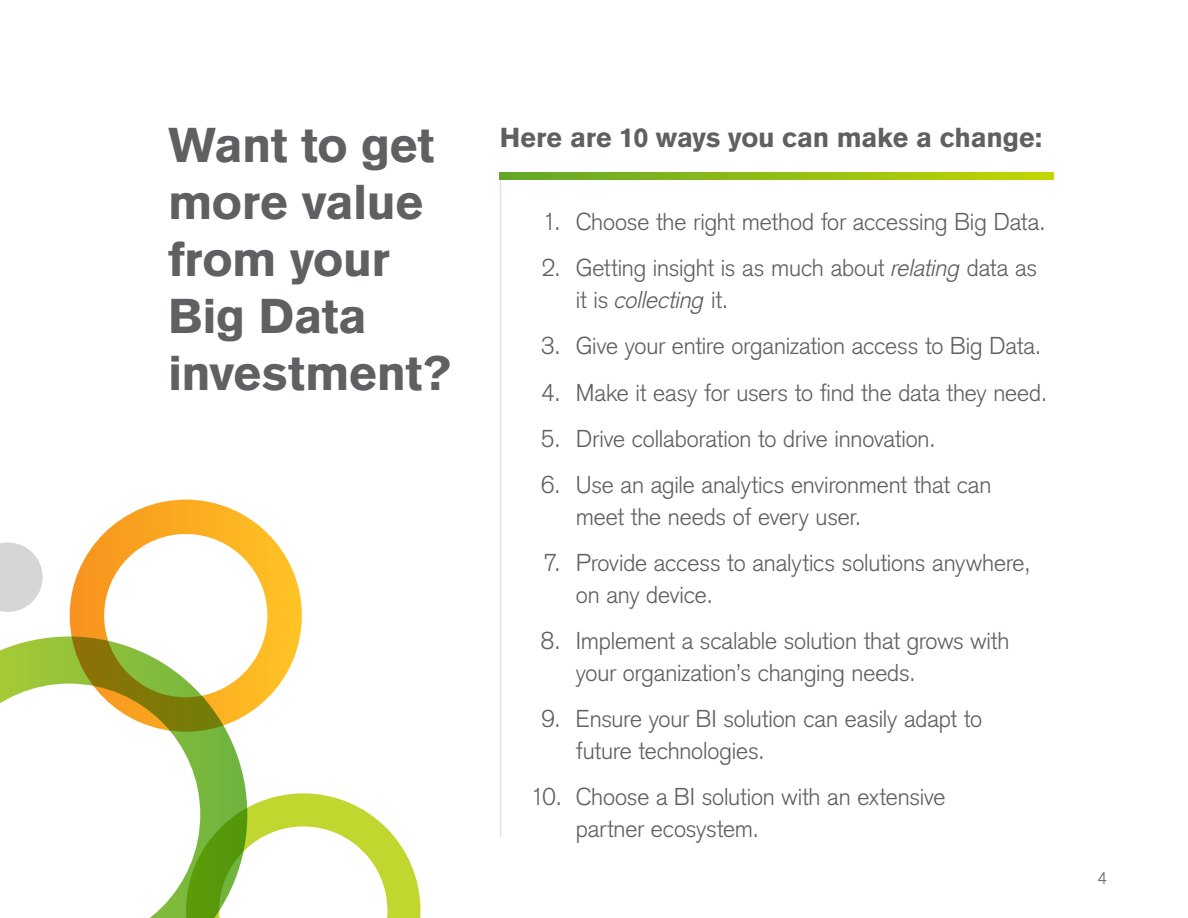
<style>
.page{position:relative;width:1188px;height:918px;background:#fff}
.page>*{position:absolute;margin:0;border:0;box-sizing:border-box;transform-origin:0 0}
.t1{font:900 48px/57px "Basic Commercial LT Pro";letter-spacing:-.01em;color:#5f6062}
.t2{font:900 27px "Basic Commercial LT Pro";letter-spacing:-.01em;color:#5f6062}
.t3{font:300 24px/31.5px "Basic Commercial LT Pro";letter-spacing:-.005em;color:#5f6062}
.t4{font:300 16.5px "Basic Commercial LT Pro";color:#5f6062}
.s1{font-style:italic}
</style>
<div class="page">
<svg style="left:247px;top:793px;width:173px;height:125px"></svg>
<svg style="left:0;top:637px;width:247px;height:281px"></svg>
<svg style="left:70px;top:500px;width:232px;height:232px"></svg>
<svg style="left:0;top:542px;width:43px;height:70px"></svg>
<hr style="left:500px;top:178px;width:1px;height:659px;background:#e2e3e4">
<svg style="left:500px;top:172px;width:553px;height:7px;background:#91be14"></svg>
<h1 class="t1" style="left:168px;top:116px;width:285px">Want to get more value from your<br>Big Data investment?</h1>
<p class="t2" style="left:500px;top:121px;width:544px">Here are 10 ways you can make a change:</p>
<p class="t3" style="left:543px;top:206px;width:505px">1. Choose the right method for accessing Big Data.</p>
<p class="t3" style="left:576px;top:252px;width:463px;text-indent:-34px">2. Getting insight is as much about <span class="s1">relating</span> data as it is <span class="s1">collecting</span> it.</p>
<p class="t3" style="left:541px;top:330px;width:502px">3. Give your entire organization access to Big Data.</p>
<p class="t3" style="left:541px;top:377px;width:507px">4. Make it easy for users to find the data they need.</p>
<p class="t3" style="left:541px;top:423px;width:396px">5. Drive collaboration to drive innovation.</p>
<p class="t3" style="left:576px;top:470px;width:417px;text-indent:-35px">6. Use an agile analytics environment that can meet the needs of every user.</p>
<p class="t3" style="left:576px;top:548px;width:456px;text-indent:-32px">7. Provide access to analytics solutions anywhere, on any device.</p>
<p class="t3" style="left:576px;top:625px;width:435px;text-indent:-35px">8. Implement a scalable solution that grows with your organization’s changing needs.</p>
<p class="t3" style="left:576px;top:703px;width:408px;text-indent:-34px">9. Ensure your BI solution can easily adapt to future technologies.</p>
<p class="t3" style="left:576px;top:781px;width:371px;text-indent:-45px">10. Choose a BI solution with an extensive partner ecosystem.</p>
<p class="t4" style="left:1098px;top:868px;width:11px">4</p>
</div>
